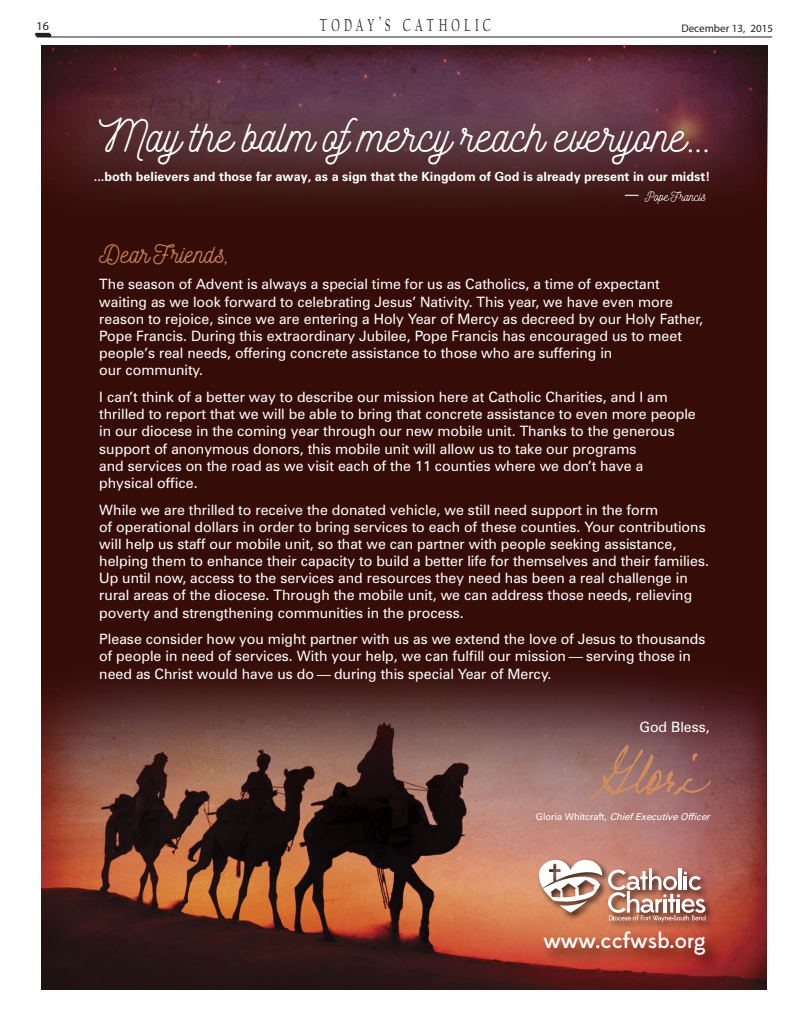
<style>
.page{position:relative;width:810px;height:1026px;background:#fff}
.page>*{position:absolute;margin:0;border:0;box-sizing:border-box;transform-origin:0 0}
.t1{font:44.5px "Nickainley";color:#fff}
.t2{font:25.4px "Nickainley";color:#d08c5c}
.t3{font:500 21.8px "Edmondsans";color:#fff}
.t4{font:18px "FB Californian";letter-spacing:.355em;color:#231f20;scale:.65 1}
.t5{font:14.3px/17.2px "Zurich BT";color:#fff}
.t6{font:700 12.7px/20px "Zurich BT";color:#fff}
.t7{font:12px "Myriad Pro";color:#231f20}
.t8{font:11px "Myriad Pro";color:#231f20}
.t9{font:italic 9.5px "Zurich BT";color:#fff}
.s1{font-family:"Nickainley";font-weight:400}
.s2{font-style:normal}
</style>
<div class="page">
<hr style="left:37px;top:37px;width:735px;height:1px;background:#231f20">
<hr style="left:37px;top:34px;width:14px;height:3px;background:#231f20">
<hr style="left:35px;top:33px;width:15px;height:3px;background:#231f20">
<div style="left:41px;top:45px;width:726px;height:945px;background:#350c08"></div>
<img style="left:42px;top:45px;width:725px;height:153px">
<img style="left:41px;top:680px;width:725px;height:310px">
<svg style="left:590px;top:745px;width:121px;height:55px;background:#9e6d66"></svg>
<svg style="left:625px;top:195px;width:14px;height:1px"></svg>
<div style="left:537px;top:858px;width:178px;height:73px;background:#000;opacity:.75"></div>
<svg style="left:539px;top:860px;width:63px;height:53px;background:#cdafa1"></svg>
<svg style="left:608px;top:868px;width:98px;height:54px;background:#bf9286"></svg>
<div style="left:540px;top:927px;width:184px;height:47px;background:#000;opacity:.75"></div>
<p class="t7" style="left:37px;top:18px;width:14px">16</p>
<p class="t4" style="left:320px;top:16px;width:265px">TODAY’S CATHOLIC</p>
<p class="t8" style="left:681px;top:22px;width:93px">December 13, 2015</p>
<p class="t1" style="left:99px;top:114px;width:612px">May the balm ofmercy reach everyone...</p>
<p class="t6" style="left:645px;top:166px;width:67px;text-indent:-551px">...both believers and those far away, as a sign that the Kingdom of God is already present in our midst!<br><span class="s1">Pope Francis</span></p>
<p class="t2" style="left:99px;top:241px;width:130px">Dear Friends,</p>
<p class="t5" style="left:99px;top:276px;width:605px">The season of Advent is always a special time for us as Catholics, a time of expectant waiting as we look forward to celebrating Jesus’ Nativity. This year, we have even more reason to rejoice, since we are entering a Holy Year of Mercy as decreed by our Holy Father, Pope Francis. During this extraordinary Jubilee, Pope Francis has encouraged us to meet people’s real needs, offering concrete assistance to those who are suffering in<br>our community.</p>
<p class="t5" style="left:99px;top:388px;width:598px">I can’t think of a better way to describe our mission here at Catholic Charities, and I am thrilled to report that we will be able to bring that concrete assistance to even more people in our diocese in the coming year through our new mobile unit. Thanks to the generous support of anonymous donors, this mobile unit will allow us to take our programs<br>and services on the road as we visit each of the 11 counties where we don’t have a physical office.</p>
<p class="t5" style="left:99px;top:501px;width:611px">While we are thrilled to receive the donated vehicle, we still need support in the form<br>of operational dollars in order to bring services to each of these counties. Your contributions will help us staff our mobile unit, so that we can partner with people seeking assistance, helping them to enhance their capacity to build a better life for themselves and their families.<br>Up until now, access to the services and resources they need has been a real challenge in rural areas of the diocese. Through the mobile unit, we can address those needs, relieving poverty and strengthening communities in the process.</p>
<p class="t5" style="left:99px;top:631px;width:608px">Please consider how you might partner with us as we extend the love of Jesus to thousands of people in need of services. With your help, we can fulfill our mission — serving those in need as Christ would have us do — during this special Year of Mercy.</p>
<p class="t5" style="left:639px;top:718px;width:72px">God Bless,</p>
<p class="t9" style="left:536px;top:811px;width:178px"><span class="s2">G l o r i a W h i t c r a ft ,</span> ChiefExecutiveOfficer</p>
<p class="t3" style="left:543px;top:928px;width:164px">www.ccfwsb.org</p>
</div>
